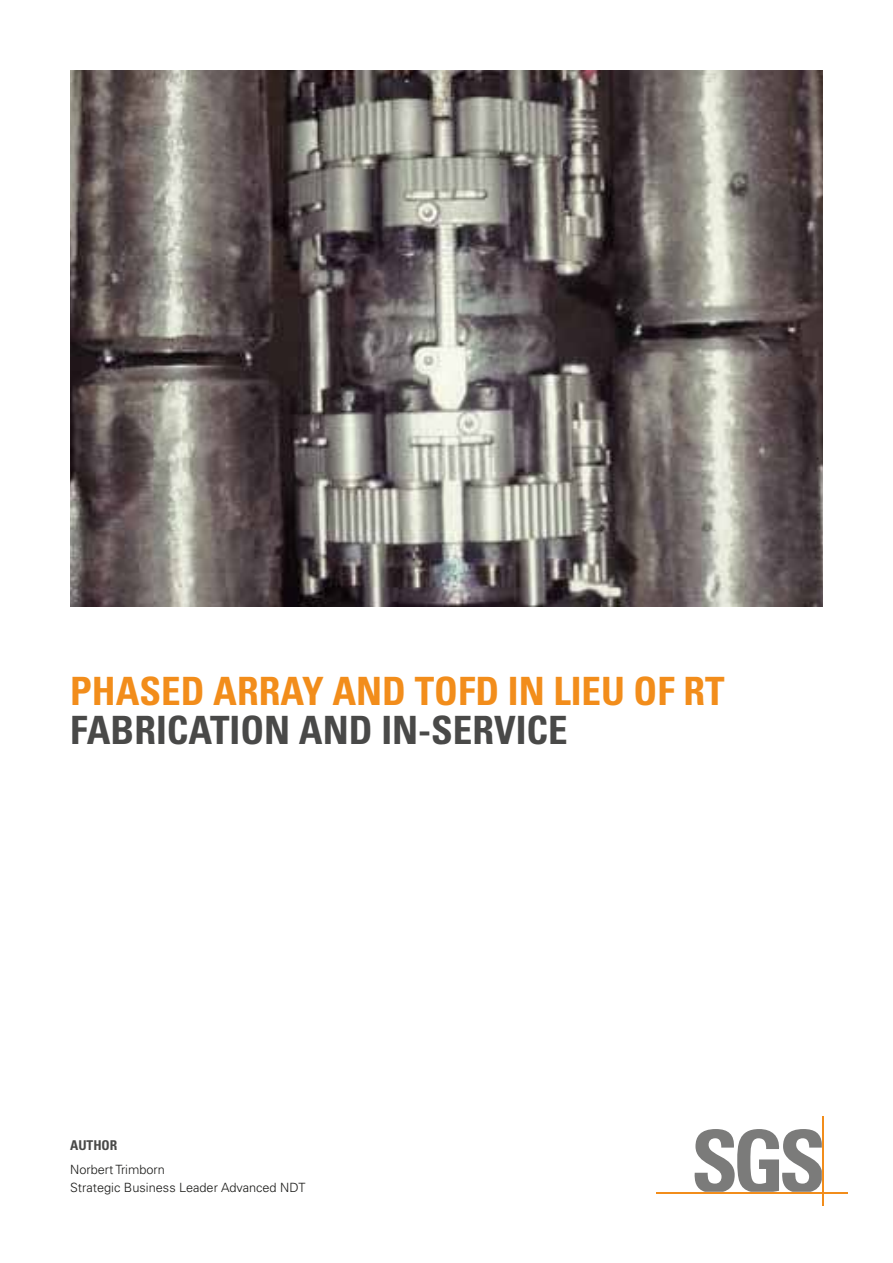
<style>
.page{position:relative;width:893px;height:1263px;background:#fff}
.page>*{position:absolute;margin:0;border:0;box-sizing:border-box;transform-origin:0 0}
.t1{font:700 condensed 39px "Univers LT Std";color:#f28d1b}
.t2{font:700 condensed 39px "Univers LT Std";color:#494948}
.t3{font:700 condensed 13.5px "Univers LT Std";color:#494948}
.t4{font:300 12.75px/18px "Univers LT Std";color:#1a1a18}
</style>
<div class="page">
<svg style="left:694px;top:1129px;width:128px;height:63px"></svg>
<hr style="left:656px;top:1192px;width:191px;height:1px;background:#f28d1b">
<hr style="left:822px;top:1117px;width:1px;height:89px;background:#f28d1b">
<img style="left:70px;top:70px;width:753px;height:537px">
<h1 class="t1" style="left:70px;top:667px;width:656px">PHASED ARRAY AND TOFD IN LIEU OF RT</h1>
<h1 class="t2" style="left:70px;top:706px;width:499px">FABRICATION AND IN-SERVICE</h1>
<p class="t3" style="left:70px;top:1136px;width:49px">AUTHOR</p>
<p class="t4" style="left:70px;top:1161px;width:237px">Norbert Trimborn<br>Strategic Business Leader Advanced NDT</p>
</div>
